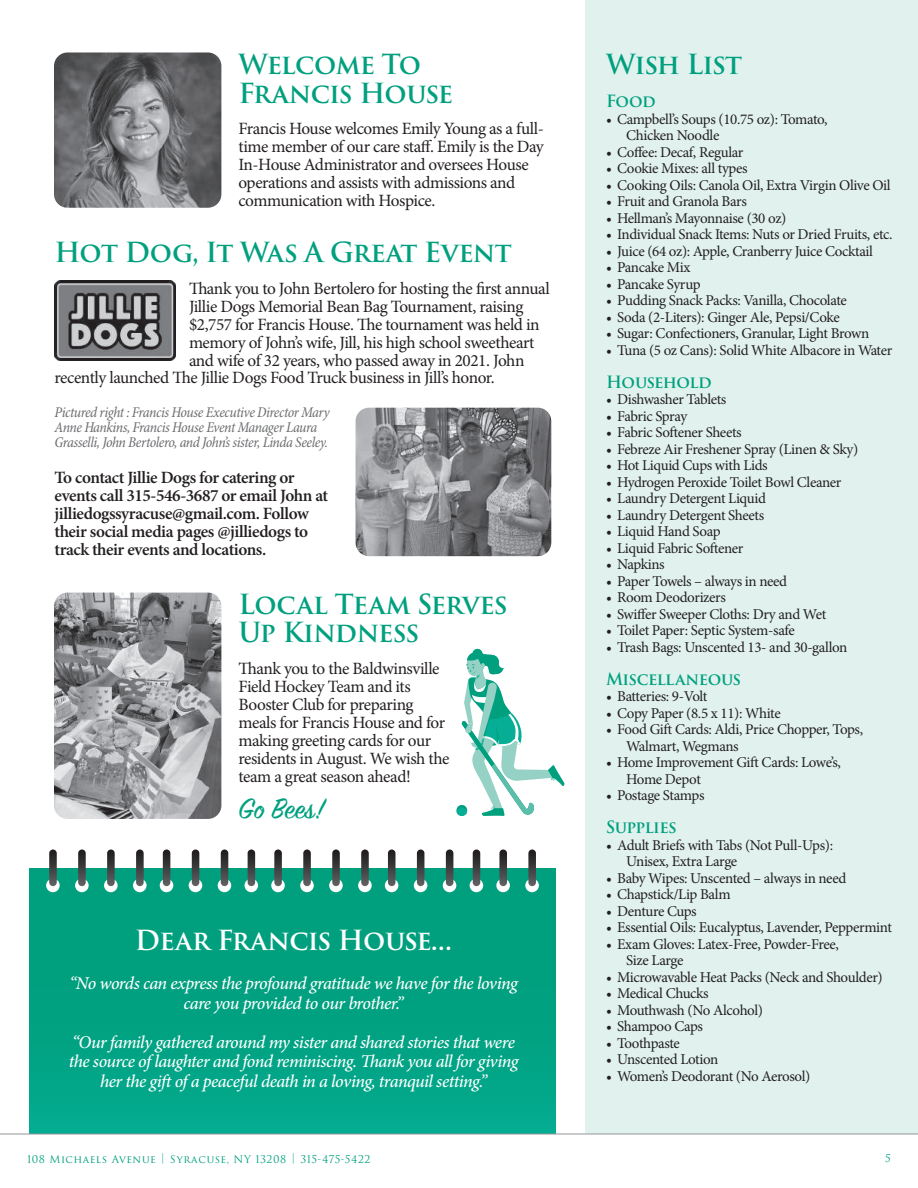
<style>
.page{position:relative;width:918px;height:1188px;background:#fff}
.page>*{position:absolute;margin:0;border:0;box-sizing:border-box;transform-origin:0 0}
.t1{font:31.5px "Sign Painter House Script";letter-spacing:-.005em;color:#00a07f}
.t2{font:600 27px/28.5px "Trajan Pro 3";letter-spacing:-.03em;color:#00a07f}
.t3{font:600 27px "Trajan Pro 3";letter-spacing:-.03em;color:#fff}
.t4{font:italic 500 18px/19.5px "Minion Pro";letter-spacing:-.035em;color:#fff;text-align:center}
.t5{font:17.25px/18px "Minion Pro";letter-spacing:-.03em;color:#231f20}
.t6{font:600 17.25px/18px "Minion Pro";letter-spacing:-.025em;color:#231f20}
.t7{font:600 16.5px "Trajan Pro 3";letter-spacing:-.035em;color:#00a07f}
.t8{font:15px/16.5px "Minion Pro";letter-spacing:-.025em;color:#231f20}
.t9{font:italic condensed 15px/15px "Minion Pro";letter-spacing:-.03em;color:#6d6e71}
.t10{font:10.5px "Trajan Pro 3";letter-spacing:.05em;color:#00a07f}
</style>
<div class="page">
<div style="left:29px;top:868px;width:527px;height:266px;background:#00a07f"></div>
<div style="left:585px;top:0;width:333px;height:1134px;background:#e1f2ee"></div>
<img style="left:54px;top:52px;width:167px;height:156px">
<img style="left:54px;top:593px;width:167px;height:226px">
<img style="left:356px;top:408px;width:195px;height:148px">
<img style="left:54px;top:281px;width:122px;height:80px">
<svg style="left:456px;top:649px;width:109px;height:167px"></svg>
<div style="left:133px;top:879px;width:14px;height:13px;background:#fff;border-radius:50%"></div>
<div style="left:46px;top:879px;width:14px;height:13px;background:#fff;border-radius:50%"></div>
<svg style="left:160px;top:879px;width:13px;height:13px"></svg>
<div style="left:75px;top:879px;width:14px;height:13px;background:#fff;border-radius:50%"></div>
<svg style="left:189px;top:879px;width:13px;height:13px"></svg>
<div style="left:104px;top:879px;width:14px;height:13px;background:#fff;border-radius:50%"></div>
<svg style="left:218px;top:879px;width:13px;height:13px"></svg>
<svg style="left:245px;top:879px;width:13px;height:13px"></svg>
<div style="left:358px;top:879px;width:14px;height:13px;background:#fff;border-radius:50%"></div>
<div style="left:271px;top:879px;width:14px;height:13px;background:#fff;border-radius:50%"></div>
<div style="left:385px;top:879px;width:13px;height:13px;background:#fff;border-radius:50%"></div>
<div style="left:300px;top:879px;width:14px;height:13px;background:#fff;border-radius:50%"></div>
<svg style="left:414px;top:879px;width:13px;height:13px"></svg>
<div style="left:329px;top:879px;width:14px;height:13px;background:#fff;border-radius:50%"></div>
<svg style="left:443px;top:879px;width:13px;height:13px"></svg>
<svg style="left:470px;top:879px;width:13px;height:13px"></svg>
<div style="left:496px;top:879px;width:14px;height:13px;background:#fff;border-radius:50%"></div>
<div style="left:525px;top:879px;width:14px;height:13px;background:#fff;border-radius:50%"></div>
<svg style="left:136px;top:849px;width:8px;height:37px"></svg>
<svg style="left:49px;top:849px;width:8px;height:37px"></svg>
<svg style="left:163px;top:849px;width:7px;height:37px"></svg>
<svg style="left:78px;top:849px;width:8px;height:37px"></svg>
<svg style="left:192px;top:849px;width:7px;height:37px"></svg>
<svg style="left:107px;top:849px;width:8px;height:37px"></svg>
<svg style="left:221px;top:849px;width:7px;height:37px"></svg>
<svg style="left:248px;top:849px;width:7px;height:37px"></svg>
<svg style="left:361px;top:849px;width:8px;height:37px"></svg>
<svg style="left:274px;top:849px;width:8px;height:37px"></svg>
<svg style="left:388px;top:849px;width:8px;height:37px"></svg>
<svg style="left:303px;top:849px;width:8px;height:37px"></svg>
<svg style="left:417px;top:849px;width:7px;height:37px"></svg>
<svg style="left:332px;top:849px;width:8px;height:37px"></svg>
<svg style="left:446px;top:849px;width:7px;height:37px"></svg>
<svg style="left:473px;top:849px;width:7px;height:37px"></svg>
<svg style="left:499px;top:849px;width:8px;height:37px"></svg>
<svg style="left:528px;top:849px;width:8px;height:37px"></svg>
<hr style="left:0;top:1134px;width:918px;height:1px;background:#939598">
<h2 class="t2" style="left:238px;top:51px;width:216px">Welcome To<br>Francis House</h2>
<p class="t5" style="left:238px;top:120px;width:307px">Francis House welcomes Emily Young as a full&shy;time member of our care staff. Emily is the Day In-House Administrator and oversees House operations and assists with admissions and communication with Hospice.</p>
<h2 class="t2" style="left:55px;top:239px;width:459px">Hot Dog, It Was A Great Event</h2>
<p class="t5" style="left:189px;top:279px;width:362px">Thank you to John Bertolero for hosting the first annual</p>
<p class="t5" style="left:189px;top:297px;width:336px">Jillie Dogs Memorial Bean Bag Tournament, raising</p>
<p class="t5" style="left:189px;top:315px;width:352px">$2,757 for Francis House. The tournament was held in</p>
<p class="t5" style="left:189px;top:333px;width:347px">memory of John’s wife, Jill, his high school sweetheart</p>
<p class="t5" style="left:189px;top:351px;width:337px">and wife of 32 years, who passed away in 2021. John</p>
<p class="t5" style="left:55px;top:369px;width:442px">recently launched The Jillie Dogs Food Truck business in Jill’s honor.</p>
<p class="t9" style="left:55px;top:404px;width:277px">Pictured right : Francis House Executive Director Mary<br>Anne Hankins, Francis House Event Manager Laura<br>Grasselli, John Bertolero, and John’s sister, Linda Seeley.</p>
<p class="t6" style="left:55px;top:468px;width:275px">To contact Jillie Dogs for catering or events call 315-546-3687 or email John at jilliedogssyracuse@gmail.com. Follow their social media pages @jilliedogs to track their events and locations.</p>
<h2 class="t2" style="left:238px;top:591px;width:271px">Local Team Serves<br>Up Kindness</h2>
<p class="t5" style="left:238px;top:659px;width:213px">Thank you to the Baldwinsville<br>Field Hockey Team and its<br>Booster Club for preparing meals for Francis House and for making greeting cards for our residents in August. We wish the team a great season ahead!</p>
<h1 class="t1" style="left:238px;top:789px;width:87px">Go Bees!</h1>
<h2 class="t3" style="left:135px;top:921px;width:319px">Dear Francis House…</h2>
<p class="t4" style="left:69px;top:974px;width:450px">“No words can express the profound gratitude we have for the loving care you provided to our brother.”</p>
<p class="t4" style="left:69px;top:1032px;width:451px">“Our family gathered around my sister and shared stories that were the source of laughter and fond reminiscing. Thank you all for giving her the gift of a peaceful death in a loving, tranquil setting.”</p>
<h2 class="t2" style="left:606px;top:51px;width:137px">Wish List</h2>
<p class="t7" style="left:606px;top:89px;width:51px">Food</p>
<p class="t8" style="left:626px;top:111px;width:203px;text-indent:-20px">• Campbell’s Soups (10.75 oz): Tomato,<br>Chicken Noodle</p>
<p class="t8" style="left:606px;top:144px;width:139px">• Coffee: Decaf, Regular</p>
<p class="t8" style="left:606px;top:160px;width:143px">• Cookie Mixes: all types</p>
<p class="t8" style="left:606px;top:177px;width:286px">• Cooking Oils: Canola Oil, Extra Virgin Olive Oil</p>
<p class="t8" style="left:606px;top:193px;width:142px">• Fruit and Granola Bars</p>
<p class="t8" style="left:606px;top:210px;width:182px">• Hellman’s Mayonnaise (30 oz)</p>
<p class="t8" style="left:606px;top:226px;width:288px">• Individual Snack Items: Nuts or Dried Fruits, etc.</p>
<p class="t8" style="left:606px;top:243px;width:268px">• Juice (64 oz): Apple, Cranberry Juice Cocktail</p>
<p class="t8" style="left:606px;top:259px;width:86px">• Pancake Mix</p>
<p class="t8" style="left:606px;top:276px;width:96px">• Pancake Syrup</p>
<p class="t8" style="left:606px;top:292px;width:242px">• Pudding Snack Packs: Vanilla, Chocolate</p>
<p class="t8" style="left:606px;top:309px;width:235px">• Soda (2-Liters): Ginger Ale, Pepsi/Coke</p>
<p class="t8" style="left:606px;top:325px;width:265px">• Sugar: Confectioners, Granular, Light Brown</p>
<p class="t8" style="left:606px;top:342px;width:288px">• Tuna (5 oz Cans): Solid White Albacore in Water</p>
<p class="t7" style="left:606px;top:370px;width:107px">Household</p>
<p class="t8" style="left:606px;top:391px;width:122px">• Dishwasher Tablets</p>
<p class="t8" style="left:606px;top:408px;width:82px">• Fabric Spray</p>
<p class="t8" style="left:606px;top:424px;width:137px">• Fabric Softener Sheets</p>
<p class="t8" style="left:606px;top:441px;width:253px">• Febreze Air Freshener Spray (Linen &amp; Sky)</p>
<p class="t8" style="left:606px;top:457px;width:163px">• Hot Liquid Cups with Lids</p>
<p class="t8" style="left:606px;top:474px;width:237px">• Hydrogen Peroxide Toilet Bowl Cleaner</p>
<p class="t8" style="left:606px;top:490px;width:161px">• Laundry Detergent Liquid</p>
<p class="t8" style="left:606px;top:507px;width:159px">• Laundry Detergent Sheets</p>
<p class="t8" style="left:606px;top:523px;width:116px">• Liquid Hand Soap</p>
<p class="t8" style="left:606px;top:540px;width:139px">• Liquid Fabric Softener</p>
<p class="t8" style="left:606px;top:556px;width:60px">• Napkins</p>
<p class="t8" style="left:606px;top:573px;width:182px">• Paper Towels – always in need</p>
<p class="t8" style="left:606px;top:589px;width:121px">• Room Deodorizers</p>
<p class="t8" style="left:606px;top:606px;width:221px">• Swiffer Sweeper Cloths: Dry and Wet</p>
<p class="t8" style="left:606px;top:622px;width:190px">• Toilet Paper: Septic System-safe</p>
<p class="t8" style="left:606px;top:639px;width:243px">• Trash Bags: Unscented 13- and 30-gallon</p>
<p class="t7" style="left:606px;top:667px;width:136px">Miscellaneous</p>
<p class="t8" style="left:606px;top:688px;width:103px">• Batteries: 9-Volt</p>
<p class="t8" style="left:606px;top:705px;width:176px">• Copy Paper (8.5 x 11): White</p>
<p class="t8" style="left:626px;top:721px;width:239px;text-indent:-20px">• Food Gift Cards: Aldi, Price Chopper, Tops,<br>Walmart, Wegmans</p>
<p class="t8" style="left:626px;top:754px;width:216px;text-indent:-20px">• Home Improvement Gift Cards: Lowe’s,<br>Home Depot</p>
<p class="t8" style="left:606px;top:787px;width:100px">• Postage Stamps</p>
<p class="t7" style="left:606px;top:815px;width:72px">Supplies</p>
<p class="t8" style="left:626px;top:837px;width:208px;text-indent:-20px">• Adult Briefs with Tabs (Not Pull-Ups):<br>Unisex, Extra Large</p>
<p class="t8" style="left:606px;top:870px;width:242px">• Baby Wipes: Unscented – always in need</p>
<p class="t8" style="left:606px;top:886px;width:126px">• Chapstick/Lip Balm</p>
<p class="t8" style="left:606px;top:903px;width:92px">• Denture Cups</p>
<p class="t8" style="left:606px;top:919px;width:287px">• Essential Oils: Eucalyptus, Lavender, Peppermint</p>
<p class="t8" style="left:626px;top:936px;width:214px;text-indent:-20px">• Exam Gloves: Latex-Free, Powder-Free,<br>Size Large</p>
<p class="t8" style="left:606px;top:969px;width:278px">• Microwavable Heat Packs (Neck and Shoulder)</p>
<p class="t8" style="left:606px;top:985px;width:104px">• Medical Chucks</p>
<p class="t8" style="left:606px;top:1002px;width:158px">• Mouthwash (No Alcohol)</p>
<p class="t8" style="left:606px;top:1018px;width:98px">• Shampoo Caps</p>
<p class="t8" style="left:606px;top:1035px;width:75px">• Toothpaste</p>
<p class="t8" style="left:606px;top:1051px;width:114px">• Unscented Lotion</p>
<p class="t8" style="left:606px;top:1068px;width:206px">• Women’s Deodorant (No Aerosol)</p>
<p class="t10" style="left:27px;top:1152px;width:345px">108 Michaels Avenue | Syracuse, NY 13208 | 315-475-5422</p>
<p class="t10" style="left:885px;top:1151px;width:7px">5</p>
</div>
